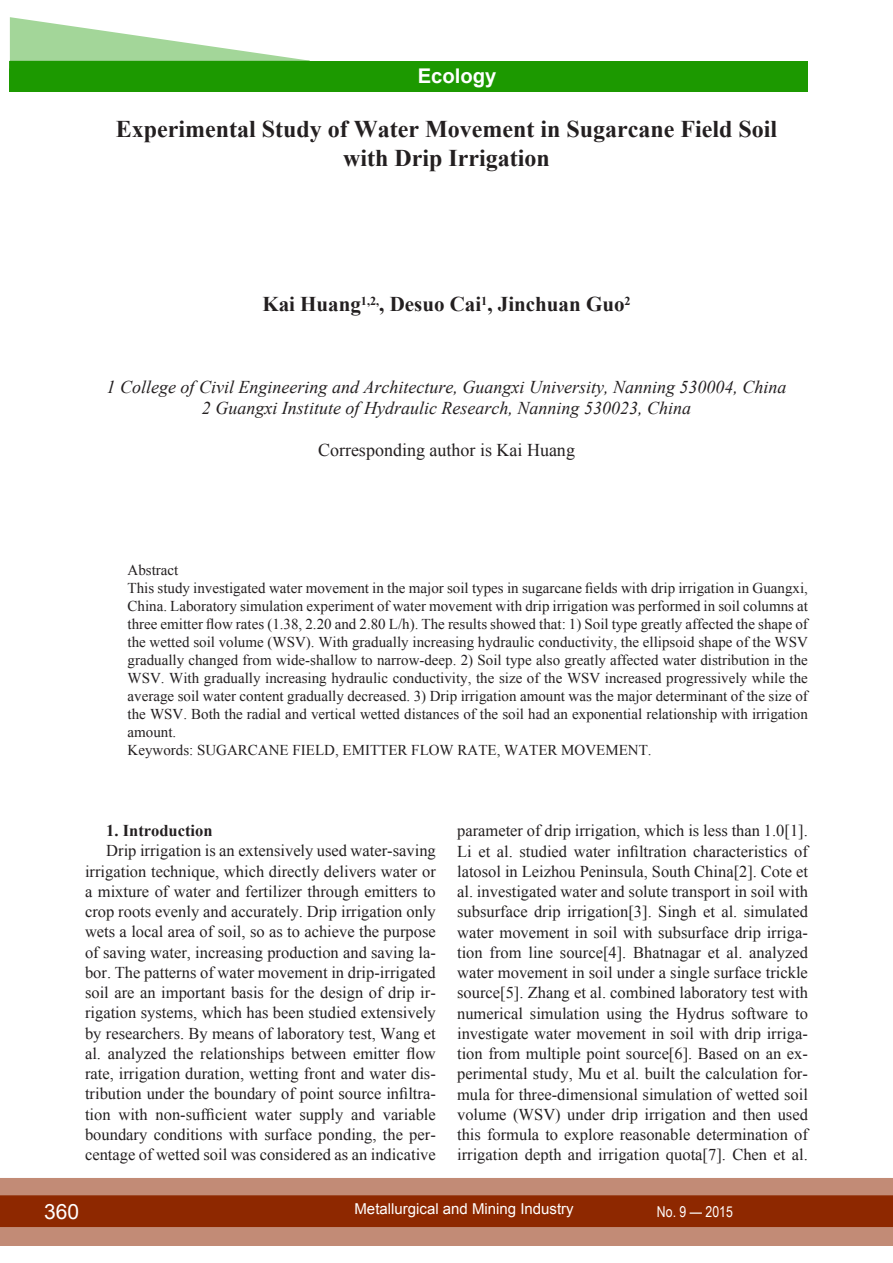
<style>
.page{position:relative;width:893px;height:1263px;background:#fff}
.page>*{position:absolute;margin:0;border:0;box-sizing:border-box;transform-origin:0 0}
.заголовок{font:700 24px "Times New Roman";color:#231f20}
.автор{font:700 21px "Times New Roman";color:#231f20}
.t1{font:21px "Arial";color:#fff}
.ОСНОВНОЙ{font:700 20.25px "Arial";color:#fff}
.про_автора{font:italic 18px "Times New Roman";color:#231f20}
.про_автора-2{font:18px "Times New Roman";color:#231f20}
.ОСНОВНОЙ-2{font:16.5px/20.2px "Times New Roman";color:#231f20;text-align:justify}
.ОСНОВНОЙ-3{font:700 16.5px "Times New Roman";color:#231f20}
.аннотация_ключ_слова{font:15px/18px "Times New Roman";color:#231f20;text-align:justify}
.t2{font:15px "Arial";color:#fff}
.t3{font:15px "Arial Narrow";color:#fff}
</style>
<div class="page">
<div style="left:0;top:1178px;width:893px;height:68px;background:#c28b76"></div>
<div style="left:0;top:1195px;width:893px;height:32px;background:#8e2800;border:2px solid #8e2800"></div>
<div style="left:10px;top:61px;width:798px;height:30px;background:#1c9900"></div>
<svg style="left:10px;top:17px;width:300px;height:44px"></svg>
<svg style="left:892px;top:1178px;width:1px;height:68px"></svg>
<p class="ОСНОВНОЙ" style="left:418px;top:62px;width:80px">Ecology</p>
<p class="заголовок" style="left:116px;top:113px;width:663px">Experimental Study of Water Movement in Sugarcane Field Soil</p>
<p class="заголовок" style="left:343px;top:141px;width:208px">with Drip Irrigation</p>
<p class="автор" style="left:262px;top:290px;width:370px">Kai Huang<sup>1,2,</sup>, Desuo Cai<sup>1</sup>, Jinchuan Guo<sup>2</sup></p>
<p class="про_автора" style="left:107px;top:375px;width:681px">1 College of Civil Engineering and Architecture, Guangxi University, Nanning 530004, China</p>
<p class="про_автора" style="left:202px;top:396px;width:490px">2 Guangxi Institute of Hydraulic Research, Nanning 530023, China</p>
<p class="про_автора-2" style="left:318px;top:437px;width:258px">Corresponding author is Kai Huang</p>
<p class="аннотация_ключ_слова" style="left:128px;top:560px;width:52px">Abstract</p>
<p class="аннотация_ключ_слова" style="left:128px;top:578px;width:682px">This study investigated water movement in the major soil types in sugarcane fields with drip irrigation in Guangxi, China. Laboratory simulation experiment of water movement with drip irrigation was performed in soil columns at three emitter flow rates (1.38, 2.20 and 2.80 L/h). The results showed that: 1) Soil type greatly affected the shape of the wetted soil volume (WSV). With gradually increasing hydraulic conductivity, the ellipsoid shape of the WSV gradually changed from wide-shallow to narrow-deep. 2) Soil type also greatly affected water distribution in the WSV. With gradually increasing hydraulic conductivity, the size of the WSV increased progressively while the average soil water content gradually decreased. 3) Drip irrigation amount was the major determinant of the size of the WSV. Both the radial and vertical wetted distances of the soil had an exponential relationship with irrigation amount.</p>
<p class="аннотация_ключ_слова" style="left:128px;top:740px;width:526px">Keywords: SUGARCANE FIELD, EMITTER FLOW RATE, WATER MOVEMENT.</p>
<p class="ОСНОВНОЙ-3" style="left:106px;top:819px;width:108px">1. Introduction</p>
<p class="ОСНОВНОЙ-2" style="left:85px;top:840px;width:352px;text-indent:21px">Drip irrigation is an extensively used water-saving irrigation technique, which directly delivers water or a mixture of water and fertilizer through emitters to crop roots evenly and accurately. Drip irrigation only wets a local area of soil, so as to achieve the purpose of saving water, increasing production and saving la&shy;bor. The patterns of water movement in drip-irrigated soil are an important basis for the design of drip ir&shy;rigation systems, which has been studied extensively by researchers. By means of laboratory test, Wang et al. analyzed the relationships between emitter flow rate, irrigation duration, wetting front and water dis&shy;tribution under the boundary of point source infiltra&shy;tion with non-sufficient water supply and variable boundary conditions with surface ponding, the per&shy;centage of wetted soil was considered as an indicative</p>
<p class="ОСНОВНОЙ-2" style="left:457px;top:820px;width:352px">parameter of drip irrigation, which is less than 1.0[1].<br>Li et al. studied water infiltration characteristics of latosol in Leizhou Peninsula, South China[2]. Cote et al. investigated water and solute transport in soil with subsurface drip irrigation[3]. Singh et al. simulated water movement in soil with subsurface drip irriga&shy;tion from line source[4]. Bhatnagar et al. analyzed water movement in soil under a single surface trickle source[5]. Zhang et al. combined laboratory test with numerical simulation using the Hydrus software to investigate water movement in soil with drip irriga&shy;tion from multiple point source[6]. Based on an ex&shy;perimental study, Mu et al. built the calculation for&shy;mula for three-dimensional simulation of wetted soil volume (WSV) under drip irrigation and then used this formula to explore reasonable determination of irrigation depth and irrigation quota[7]. Chen et al.</p>
<p class="t1" style="left:44px;top:1197px;width:37px">360</p>
<p class="t2" style="left:354px;top:1199px;width:221px">Metallurgical and Mining Industry</p>
<p class="t3" style="left:657px;top:1201px;width:77px">No. 9 — 2015</p>
</div>
